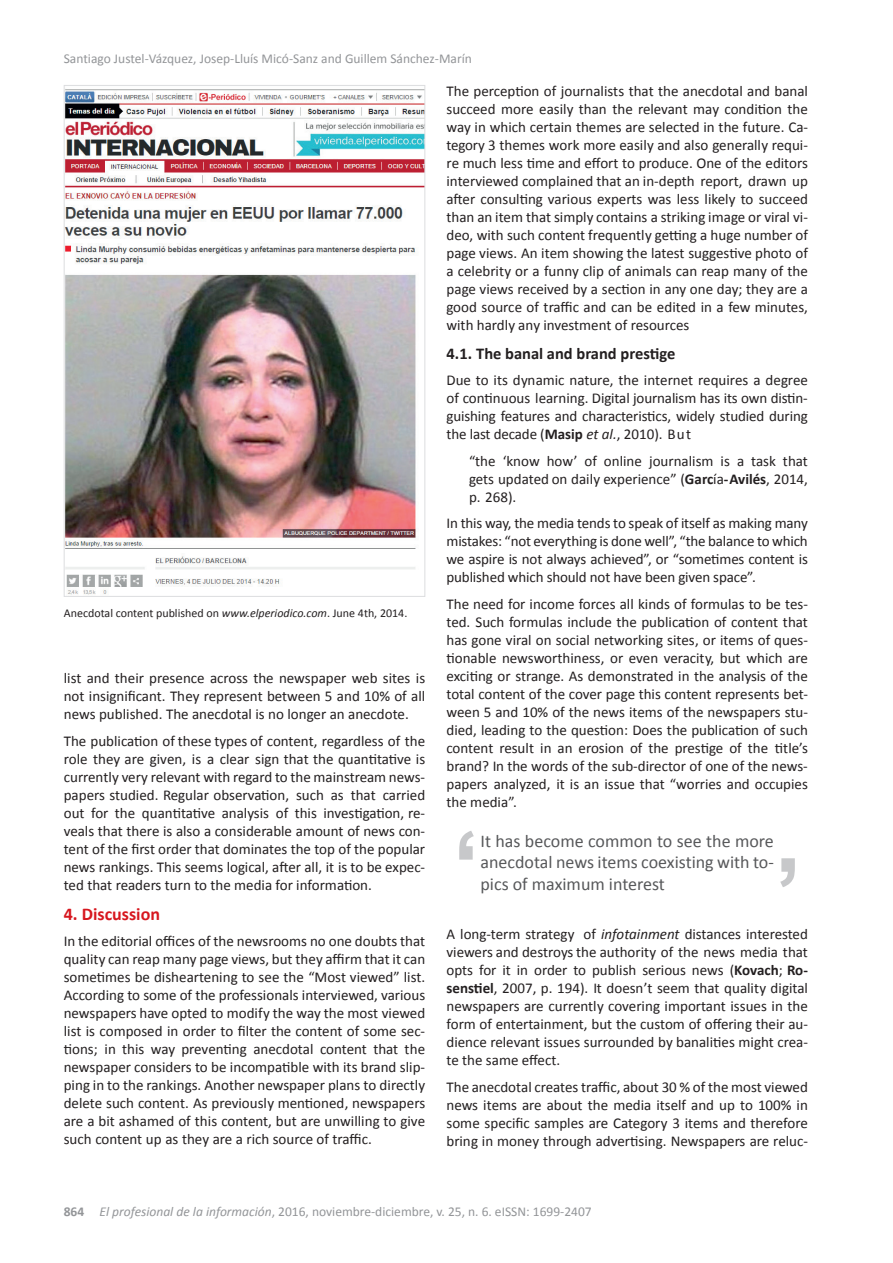
<style>
.page{position:relative;width:893px;height:1263px;background:#fff}
.page>*{position:absolute;margin:0;border:0;box-sizing:border-box;transform-origin:0 0}
.t1{font:18px/21.6px "Calibri";color:#57585a;text-align:justify}
.t2{font:700 18px "Calibri";color:#d7171f}
.t3{font:700 16.5px "Calibri";color:#231f20}
.t4{font:15px/18px "Calibri";color:#231f20;text-align:justify}
.t5{font:13.5px "Calibri";color:#939598}
.t6{font:12px "Calibri";color:#231f20}
.s1{font-style:italic}
.s2{font-weight:700}
</style>
<div class="page">
<img style="left:66px;top:89px;width:357px;height:480px">
<svg style="left:63px;top:548px;width:348px;height:49px"></svg>
<svg style="left:780px;top:858px;width:15px;height:29px"></svg>
<svg style="left:459px;top:831px;width:15px;height:29px"></svg>
<p class="t5" style="left:64px;top:50px;width:410px">Santiago Justel-Vázquez, Josep-Lluís Micó-Sanz and Guillem Sánchez-Marín</p>
<p class="t6" style="left:64px;top:605px;width:345px">Anecdotal content published on <span class="s1">www.elperiodico.com</span>. June 4th, 2014.</p>
<p class="t4" style="left:64px;top:669px;width:363px">list and their presence across the newspaper web sites is not insignificant. They represent between 5 and 10% of all news published. The anecdotal is no longer an anecdote.</p>
<p class="t4" style="left:64px;top:732px;width:363px">The publication of these types of content, regardless of the role they are given, is a clear sign that the quantitative is currently very relevant with regard to the mainstream news&shy;papers studied. Regular observation, such as that carried out for the quantitative analysis of this investigation, re&shy;veals that there is also a considerable amount of news con&shy;tent of the first order that dominates the top of the popular news rankings. This seems logical, after all, it is to be expec&shy;ted that readers turn to the media for information.</p>
<p class="t2" style="left:64px;top:902px;width:98px">4. Discussion</p>
<p class="t4" style="left:64px;top:932px;width:363px">In the editorial offices of the newsrooms no one doubts that quality can reap many page views, but they affirm that it can sometimes be disheartening to see the “Most viewed” list.<br>According to some of the professionals interviewed, various newspapers have opted to modify the way the most viewed list is composed in order to filter the content of some sec&shy;tions; in this way preventing anecdotal content that the newspaper considers to be incompatible with its brand slip&shy;ping in to the rankings. Another newspaper plans to directly delete such content. As previously mentioned, newspapers are a bit ashamed of this content, but are unwilling to give such content up as they are a rich source of traffic.</p>
<p class="t4" style="left:446px;top:82px;width:363px">The perception of journalists that the anecdotal and banal succeed more easily than the relevant may condition the way in which certain themes are selected in the future. Ca&shy;tegory 3 themes work more easily and also generally requi&shy;re much less time and effort to produce. One of the editors interviewed complained that an in-depth report, drawn up after consulting various experts was less likely to succeed than an item that simply contains a striking image or viral vi&shy;deo, with such content frequently getting a huge number of page views. An item showing the latest suggestive photo of a celebrity or a funny clip of animals can reap many of the page views received by a section in any one day; they are a good source of traffic and can be edited in a few minutes, with hardly any investment of resources</p>
<p class="t3" style="left:446px;top:343px;width:230px">4.1. The banal and brand prestige</p>
<p class="t4" style="left:446px;top:371px;width:363px">Due to its dynamic nature, the internet requires a degree of continuous learning. Digital journalism has its own distin&shy;guishing features and characteristics, widely studied during the last decade (<span class="s2">Masip</span> <span class="s1">et al.</span>, 2010). But</p>
<p class="t4" style="left:469px;top:452px;width:340px">“the ‘know how’ of online journalism is a task that gets updated on daily experience” (<span class="s2">Garc</span>ía<span class="s2">-Avilés</span>, 2014, p. 268).</p>
<p class="t4" style="left:446px;top:514px;width:363px">In this way, the media tends to speak of itself as making many mistakes: “not everything is done well”, “the balance to which we aspire is not always achieved”, or “sometimes content is published which should not have been given space”.</p>
<p class="t4" style="left:446px;top:595px;width:363px">The need for income forces all kinds of formulas to be tes&shy;ted. Such formulas include the publication of content that has gone viral on social networking sites, or items of ques&shy;tionable newsworthiness, or even veracity, but which are exciting or strange. As demonstrated in the analysis of the total content of the cover page this content represents bet&shy;ween 5 and 10% of the news items of the newspapers stu&shy;died, leading to the question: Does the publication of such content result in an erosion of the prestige of the title’s brand? In the words of the sub-director of one of the news&shy;papers analyzed, it is an issue that “worries and occupies the media”.</p>
<p class="t1" style="left:480px;top:830px;width:295px">It has become common to see the more anecdotal news items coexisting with to&shy;pics of maximum interest</p>
<p class="t4" style="left:446px;top:925px;width:363px">A long-term strategy of <span class="s1">infotainment</span> distances interested viewers and destroys the authority of the news media that opts for it in order to publish serious news (<span class="s2">Kovach</span>; <span class="s2">Ro&shy;senstiel</span>, 2007, p. 194). It doesn’t seem that quality digital newspapers are currently covering important issues in the form of entertainment, but the custom of offering their au&shy;dience relevant issues surrounded by banalities might crea&shy;te the same effect.</p>
<p class="t4" style="left:446px;top:1078px;width:363px">The anecdotal creates traffic, about 30 % of the most viewed news items are about the media itself and up to 100% in some specific samples are Category 3 items and therefore bring in money through advertising. Newspapers are reluc-</p>
<p class="t5" style="left:64px;top:1203px;width:529px"><span class="s2">864</span> <span class="s1">El profesional de la información</span>, 2016, noviembre-diciembre, v. 25, n. 6. eISSN: 1699-2407</p>
</div>
